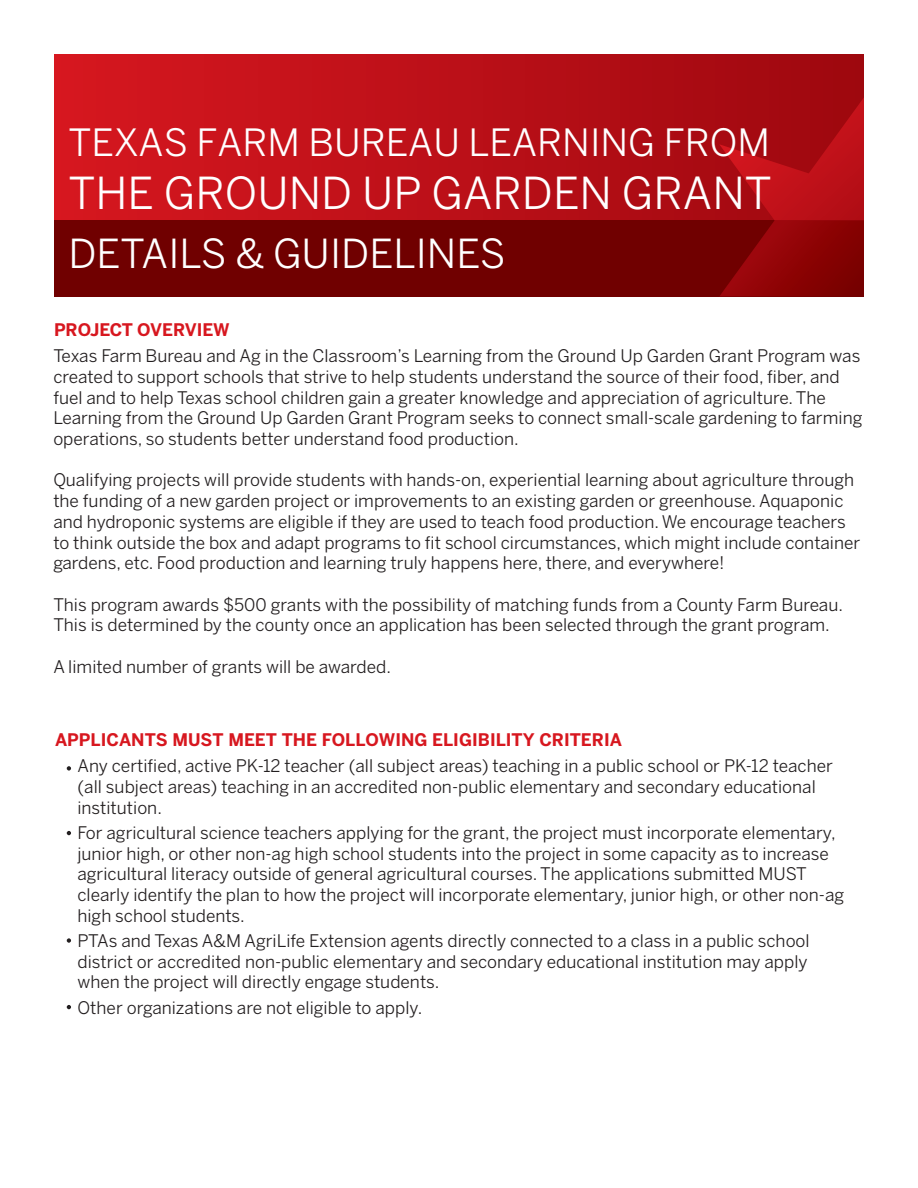
<style>
.page{position:relative;width:918px;height:1188px;background:#fff}
.page>*{position:absolute;margin:0;border:0;box-sizing:border-box;transform-origin:0 0}
.t1{font:43.8px "Benton Sans";color:#fff}
.t2{font:39.75px "Benton Sans";color:#fff}
.t3{font:37.35px "Benton Sans";color:#fff}
.t4{font:17.25px/20.7px "Benton Sans";color:#231f20}
.t5{font:700 17.25px "Benton Sans";color:#d7171f}
</style>
<div class="page">
<div style="left:54px;top:54px;width:810px;height:242px;background:linear-gradient(to right,#d71720,#9e080f)"></div>
<div style="left:54px;top:220px;width:810px;height:76px;background:#700000"></div>
<svg style="left:719px;top:97px;width:145px;height:199px;background:#a0080e"></svg>
<svg style="left:67px;top:766px;width:4px;height:5px"></svg>
<svg style="left:67px;top:831px;width:4px;height:4px"></svg>
<svg style="left:67px;top:938px;width:4px;height:5px"></svg>
<svg style="left:67px;top:1005px;width:4px;height:4px"></svg>
<h3 class="t3" style="left:68px;top:121px;width:703px">TEXAS FARM BUREAU LEARNING FROM</h3>
<h1 class="t1" style="left:68px;top:167px;width:705px">THE GROUND UP GARDEN GRANT</h1>
<h2 class="t2" style="left:68px;top:230px;width:439px">DETAILS &amp; GUIDELINES</h2>
<p class="t5" style="left:54px;top:320px;width:177px">PROJECT OVERVIEW</p>
<p class="t4" style="left:53px;top:345px;width:811px">Texas Farm Bureau and Ag in the Classroom’s Learning from the Ground Up Garden Grant Program was created to support schools that strive to help students understand the source of their food, fiber, and fuel and to help Texas school children gain a greater knowledge and appreciation of agriculture. The Learning from the Ground Up Garden Grant Program seeks to connect small-scale gardening to farming operations, so students better understand food production.</p>
<p class="t4" style="left:53px;top:470px;width:809px">Qualifying projects will provide students with hands-on, experiential learning about agriculture through the funding of a new garden project or improvements to an existing garden or greenhouse. Aquaponic and hydroponic systems are eligible if they are used to teach food production. We encourage teachers to think outside the box and adapt programs to fit school circumstances, which might include container gardens, etc. Food production and learning truly happens here, there, and everywhere!</p>
<p class="t4" style="left:53px;top:594px;width:791px">This program awards $500 grants with the possibility of matching funds from a County Farm Bureau.<br>This is determined by the county once an application has been selected through the grant program.</p>
<p class="t4" style="left:53px;top:656px;width:339px">A limited number of grants will be awarded.</p>
<p class="t5" style="left:55px;top:729px;width:569px">APPLICANTS MUST MEET THE FOLLOWING ELIGIBILITY CRITERIA</p>
<p class="t4" style="left:77px;top:756px;width:757px">Any certified, active PK-12 teacher (all subject areas) teaching in a public school or PK-12 teacher (all subject areas) teaching in an accredited non-public elementary and secondary educational institution.</p>
<p class="t4" style="left:77px;top:822px;width:768px">For agricultural science teachers applying for the grant, the project must incorporate elementary, junior high, or other non-ag high school students into the project in some capacity as to increase agricultural literacy outside of general agricultural courses. The applications submitted MUST clearly identify the plan to how the project will incorporate elementary, junior high, or other non-ag high school students.</p>
<p class="t4" style="left:77px;top:930px;width:734px;text-align:justify">PTAs and Texas A&amp;M AgriLife Extension agents directly connected to a class in a public school district or accredited non-public elementary and secondary educational institution may apply when the project will directly engage students.</p>
<p class="t4" style="left:77px;top:997px;width:346px">Other organizations are not eligible to apply.</p>
</div>
